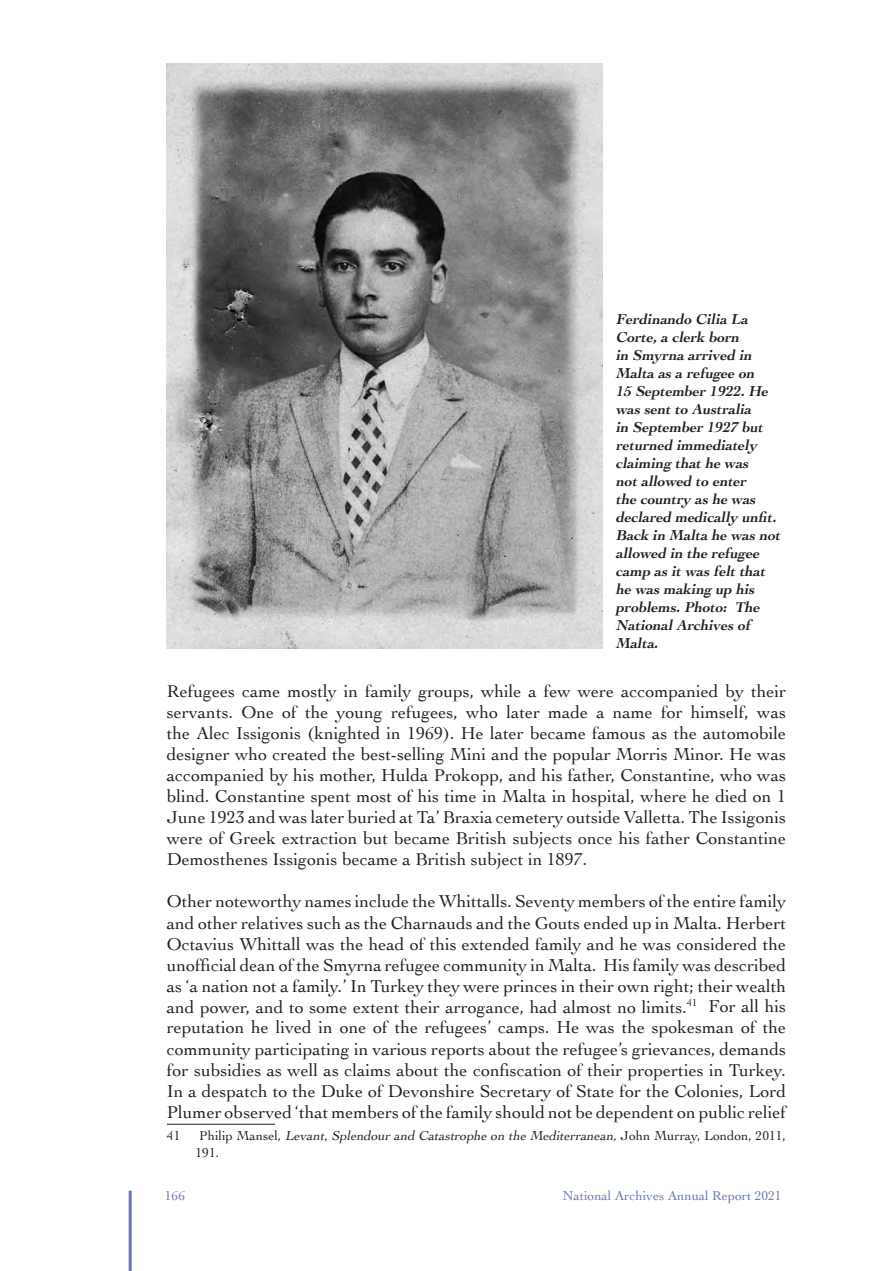
<style>
.page{position:relative;width:890px;height:1271px;background:#fff}
.page>*{position:absolute;margin:0;border:0;box-sizing:border-box;transform-origin:0 0}
.Normal__Web{font:18px/21px "Cochin";color:#231f20;text-align:justify}
.CAPTIONS{font:italic 700 15px/18px "Cochin";color:#231f20}
.Footnotes{font:italic 13.5px/16.2px "Cochin";color:#231f20}
.t1{font:13.5px "Cochin";color:#6975c0}
.Footnotes-2{font:13.5px "Cochin";color:#231f20}
.s1{font-style:normal}
</style>
<div class="page">
<img style="left:167px;top:64px;width:435px;height:584px">
<hr style="left:167px;top:1124px;width:108px;height:1px;background:#231f20">
<p class="CAPTIONS" style="left:615px;top:309px;width:169px">Ferdinando Cilia La<br>Corte,a clerk born<br>in Smyrna arrived in<br>Malta asa refugee on<br>15 September 1922.He wassentto Australia<br>in September 1927 but returned immediately claiming thathe was notallowed to enter<br>the country ashe was declared medically unfit.<br>Back in Malta he wasnot allowed in the refugee camp asitwasfeltthat he wasmaking up his<br>p roblems.Photo: The<br>NationalArchivesof<br>Malta.</p>
<p class="Normal__Web" style="left:167px;top:680px;width:620px">Refugees came mostly in family groups, while a few were accompanied by their servants. One of the young refugees, who later made a name for himself, was the Alec Issigonis (knighted in 1969). He later became famous as the automobile designer who created the best-selling Mini and the popular Morris Minor. He was accompanied by his mother, Hulda Prokopp, and his father, Constantine, who was blind. Constantine spent most of his time in Malta in hospital, where he died on 1<br>June 1923 and was later buried at Ta’ Braxia cemetery outside Valletta. The Issigonis were of Greek extraction but became British subjects once his father Constantine Demosthenes Issigonis became a British subject in 1897.</p>
<p class="Normal__Web" style="left:167px;top:890px;width:620px">Other noteworthy names include the Whittalls. Seventy members of the entire family and other relatives such as the Charnauds and the Gouts ended up in Malta. Herbert Octavius Whittall was the head of this extended family and he was considered the unofficial dean of the Smyrna refugee community in Malta. His family was described as ‘a nation not a family.’ In Turkey they were princes in their own right; their wealth and power, and to some extent their arrogance, had almost no limits.<sup>41</sup> For all his reputation he lived in one of the refugees’ camps. He was the spokesman of the community participating in various reports about the refugee’s grievances, demands for subsidies as well as claims about the confiscation of their properties in Turkey.<br>In a despatch to the Duke of Devonshire Secretary of State for the Colonies, Lord Plumer observed ‘that members of the family should not be dependent on public relief</p>
<p class="Footnotes-2" style="left:167px;top:1127px;width:15px">41</p>
<p class="Footnotes" style="left:195px;top:1127px;width:592px"><span class="s1">P h i l i p Man s e l ,</span> Levant, Splendour and Catastrophe on the Mediterranean, <span class="s1">J o h n Mu r r ay, L o n d o n , 2 0 1 1 ,<br>191.</span></p>
<p class="t1" style="left:165px;top:1187px;width:22px">166</p>
<p class="t1" style="left:562px;top:1187px;width:220px">National Archives Annual Report 2021</p>
</div>
